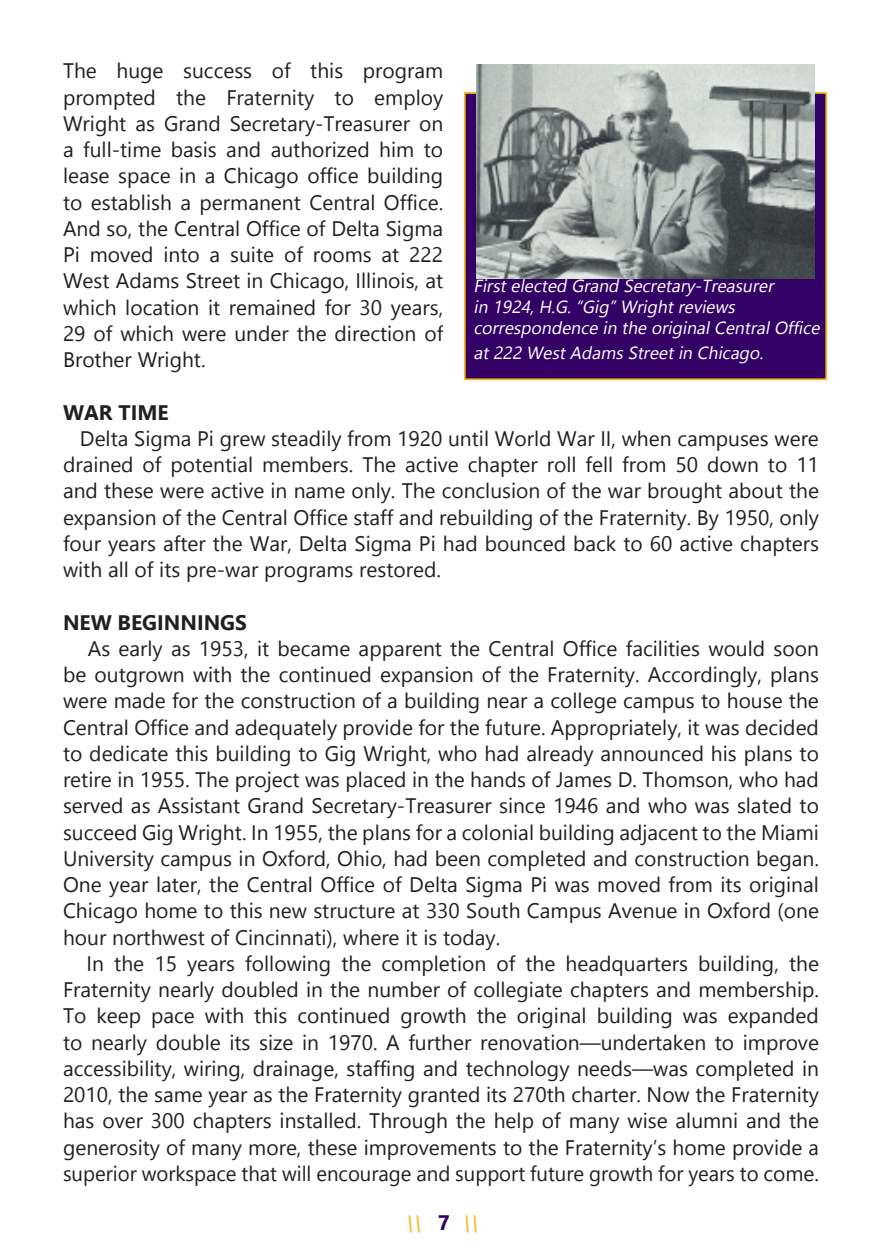
<style>
.page{position:relative;width:882px;height:1260px;background:#fff}
.page>*{position:absolute;margin:0;border:0;box-sizing:border-box;transform-origin:0 0}
.t1{font:21px/26.2px "Nirmala UI";color:#231f20;text-align:justify}
.t2{font:700 21px "Nirmala UI";color:#231f20}
.t3{font:italic 21px "Nirmala UI";color:#f6b818}
.t4{font:italic 17.5px/21px "Nirmala UI";color:#fff}
.s1{font-weight:700;font-style:normal;color:#306}
</style>
<div class="page">
<div style="left:465px;top:93px;width:361px;height:286px;background:#306"></div>
<div style="left:464px;top:92px;width:363px;height:288px;border:2px solid #f7b910"></div>
<img style="left:476px;top:65px;width:338px;height:213px">
<p class="t1" style="left:63px;top:56px;width:382px">The huge success of this program prompted the Fraternity to employ Wright as Grand Secretary-Treasurer on a full-time basis and authorized him to lease space in a Chicago office building to establish a permanent Central Office.<br>And so, the Central Office of Delta Sigma Pi moved into a suite of rooms at 222<br>West Adams Street in Chicago, Illinois, at which location it remained for 30 years, 29 of which were under the direction of Brother Wright.</p>
<p class="t2" style="left:63px;top:395px;width:107px">WAR TIME</p>
<p class="t1" style="left:63px;top:424px;width:758px;text-indent:17px">Delta Sigma Pi grew steadily from 1920 until World War II, when campuses were drained of potential members. The active chapter roll fell from 50 down to 11 and these were active in name only. The conclusion of the war brought about the expansion of the Central Office staff and rebuilding of the Fraternity. By 1950, only four years after the War, Delta Sigma Pi had bounced back to 60 active chapters with all of its pre-war programs restored.</p>
<p class="t2" style="left:63px;top:605px;width:186px">NEW BEGINNINGS</p>
<p class="t1" style="left:63px;top:634px;width:758px;text-indent:25px">As early as 1953, it became apparent the Central Office facilities would soon be outgrown with the continued expansion of the Fraternity. Accordingly, plans were made for the construction of a building near a college campus to house the Central Office and adequately provide for the future. Appropriately, it was decided to dedicate this building to Gig Wright, who had already announced his plans to retire in 1955. The project was placed in the hands of James D. Thomson, who had served as Assistant Grand Secretary-Treasurer since 1946 and who was slated to succeed Gig Wright. In 1955, the plans for a colonial building adjacent to the Miami University campus in Oxford, Ohio, had been completed and construction began.<br>One year later, the Central Office of Delta Sigma Pi was moved from its original Chicago home to this new structure at 330 South Campus Avenue in Oxford (one hour northwest of Cincinnati), where it is today.</p>
<p class="t1" style="left:63px;top:949px;width:758px;text-indent:24px">In the 15 years following the completion of the headquarters building, the Fraternity nearly doubled in the number of collegiate chapters and membership.<br>To keep pace with this continued growth the original building was expanded to nearly double its size in 1970. A further renovation—undertaken to improve accessibility, wiring, drainage, staffing and technology needs—was completed in 2010, the same year as the Fraternity granted its 270th charter. Now the Fraternity has over 300 chapters installed. Through the help of many wise alumni and the generosity of many more, these improvements to the Fraternity’s home provide a superior workspace that will encourage and support future growth for years to come.</p>
<p class="t4" style="left:474px;top:274px;width:352px">Firstelected Grand Secretary-Treasurer<br>in 1924,H.G.“Gig”Wrightreviews correspondence in the originalCentralOffice</p>
<p class="t4" style="left:474px;top:341px;width:296px">at222 WestAdamsStreetin Chicago.</p>
<p class="t3" style="left:405px;top:1205px;width:84px">\\ <span class="s1">7</span> \\</p>
</div>
